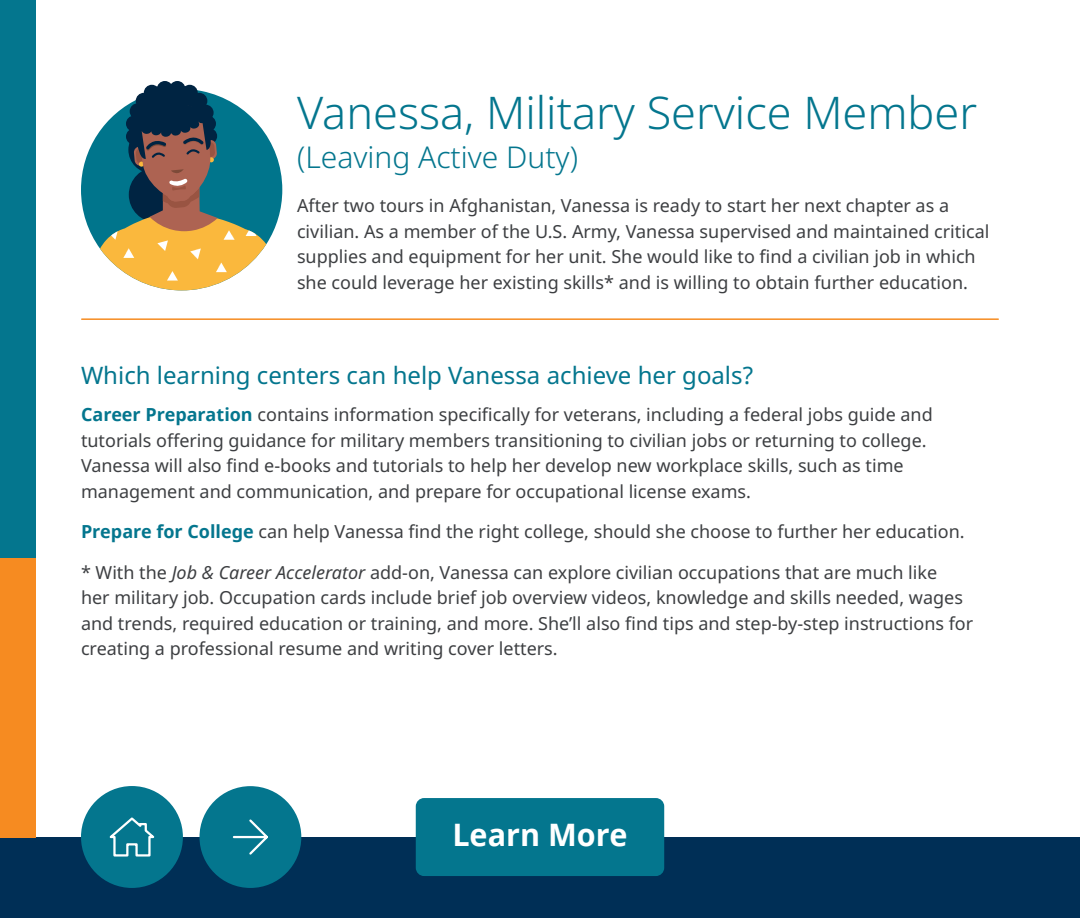
<style>
.page{position:relative;width:1080px;height:918px;background:#fff}
.page>*{position:absolute;margin:0;border:0;box-sizing:border-box;transform-origin:0 0}
.Subhead{font:300 45px "Noto Sans";color:#04768e}
.t1{font:700 30.9px "Noto Sans";color:#fff}
.Subhead-2{font:300 30px "Noto Sans";color:#04768e}
.t2{font:24px "Noto Sans";color:#04768e}
.Body{font:18px/25.5px "Noto Sans";color:#3d3f42}
.s1{font-weight:700;color:#04768e}
.s2{font-style:italic}
</style>
<div class="page">
<hr style="left:82px;top:318px;width:916px;height:2px;background:#f68b21">
<div style="left:0;top:837px;width:1080px;height:81px;background:#002f56"></div>
<div style="left:0;top:0;width:36px;height:558px;background:#04768e"></div>
<div style="left:0;top:558px;width:36px;height:279px;background:#f68b21"></div>
<svg style="left:81px;top:131px;width:201px;height:118px;fill:#00758c"></svg>
<svg style="left:100px;top:81px;width:166px;height:209px"></svg>
<div style="left:81px;top:786px;width:102px;height:102px;background:#04768e;border-radius:50%"></div>
<svg style="left:109px;top:817px;width:46px;height:40px"></svg>
<div style="left:416px;top:798px;width:248px;height:78px;background:#04768e;border-radius:8px"></div>
<div style="left:199px;top:786px;width:102px;height:102px;background:#04768e;border-radius:50%"></div>
<svg style="left:232px;top:819px;width:36px;height:36px"></svg>
<h3 class="Subhead" style="left:297px;top:81px;width:682px">Vanessa, Military Service Member</h3>
<h3 class="Subhead-2" style="left:297px;top:136px;width:283px">(Leaving Active Duty)</h3>
<p class="Body" style="left:297px;top:193px;width:694px">After two tours in Afghanistan, Vanessa is ready to start her next chapter as a civilian. As a member of the U.S. Army, Vanessa supervised and maintained critical supplies and equipment for her unit. She would like to find a civilian job in which she could leverage her existing skills* and is willing to obtain further education.</p>
<h3 class="t2" style="left:81px;top:358px;width:674px">Which learning centers can help Vanessa achieve her goals?</h3>
<p class="Body" style="left:81px;top:403px;width:853px"><span class="s1">Career Preparation</span> contains information specifically for veterans, including a federal jobs guide and tutorials offering guidance for military members transitioning to civilian jobs or returning to college.<br>Vanessa will also find e-books and tutorials to help her develop new workplace skills, such as time management and communication, and prepare for occupational license exams.</p>
<p class="Body" style="left:81px;top:520px;width:885px"><span class="s1">Prepare for College</span> can help Vanessa find the right college, should she choose to further her education.</p>
<p class="Body" style="left:81px;top:560px;width:894px">* With the <span class="s2">Job &amp; Career Accelerator</span> add-on, Vanessa can explore civilian occupations that are much like<br>her military job. Occupation cards include brief job overview videos, knowledge and skills needed, wages and trends, required education or training, and more. She’ll also find tips and step-by-step instructions for creating a professional resume and writing cover letters.</p>
<h2 class="t1" style="left:452px;top:813px;width:177px">Learn More</h2>
</div>
